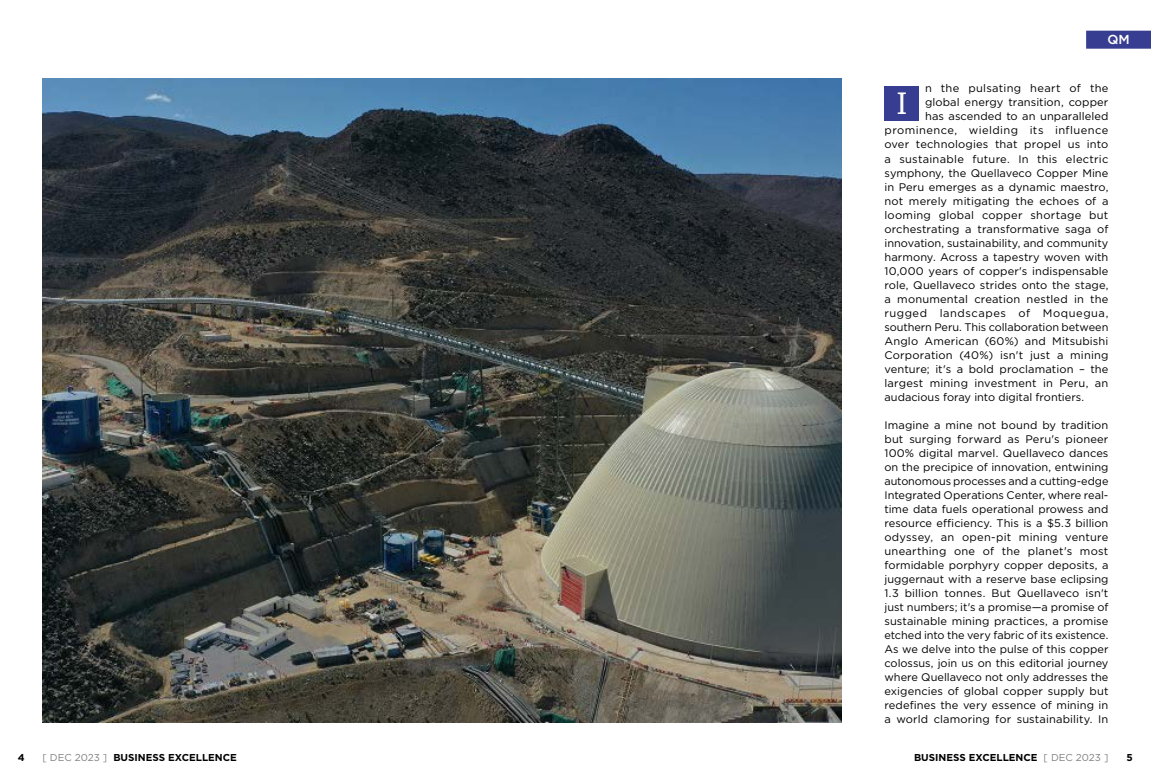
<style>
.page{position:relative;width:1151px;height:783px;background:#fff}
.page>*{position:absolute;margin:0;border:0;box-sizing:border-box;transform-origin:0 0}
.Drop_cap{font:32px "Charter";color:#fff}
.Header_folio{font:500 13px "Gotham";color:#fff}
.Body_first_para{font:11px/14px "Gotham";letter-spacing:.01em;color:#000;text-align:justify}
.Body_first_para-2{font:11px "Gotham";letter-spacing:.04em;color:#000}
.Body_first_para-3{font:11px "Gotham";letter-spacing:.05em;color:#000}
.Body_first_para-4{font:11px "Gotham";letter-spacing:.03em;color:#000}
.t1{font:700 10px "Gotham";color:#000}
.s1{font-weight:400;color:#808080}
</style>
<div class="page">
<img style="left:43px;top:78px;width:799px;height:644px">
<div style="left:884px;top:85px;width:35px;height:35px;background:#373d91"></div>
<div style="left:1086px;top:31px;width:65px;height:18px;background:#373d91"></div>
<p class="Header_folio" style="left:1108px;top:31px;width:24px">QM</p>
<p class="Body_first_para-4" style="left:925px;top:81px;width:185px">n the pulsating heart of the</p>
<p class="Body_first_para" style="left:925px;top:95px;width:185px">global energy transition, copper</p>
<p class="Body_first_para" style="left:925px;top:109px;width:185px">has ascended to an unparalleled</p>
<p class="Body_first_para-2" style="left:884px;top:123px;width:225px">prominence, wielding its influence</p>
<p class="Body_first_para" style="left:884px;top:137px;width:225px">over technologies that propel us into</p>
<p class="Body_first_para" style="left:884px;top:151px;width:225px">a sustainable future. In this electric</p>
<p class="Body_first_para" style="left:884px;top:165px;width:225px">symphony, the Quellaveco Copper Mine</p>
<p class="Body_first_para" style="left:884px;top:179px;width:225px">in Peru emerges as a dynamic maestro,</p>
<p class="Body_first_para" style="left:884px;top:193px;width:225px">not merely mitigating the echoes of a</p>
<p class="Body_first_para" style="left:884px;top:207px;width:225px">looming global copper shortage but</p>
<p class="Body_first_para" style="left:884px;top:221px;width:225px">orchestrating a transformative saga of</p>
<p class="Body_first_para" style="left:884px;top:235px;width:225px">innovation, sustainability, and community</p>
<p class="Body_first_para" style="left:884px;top:249px;width:225px">harmony. Across a tapestry woven with</p>
<p class="Body_first_para" style="left:884px;top:263px;width:225px">10,000 years of copper's indispensable</p>
<p class="Body_first_para" style="left:884px;top:277px;width:225px">role, Quellaveco strides onto the stage,</p>
<p class="Body_first_para" style="left:884px;top:291px;width:225px">a monumental creation nestled in the</p>
<p class="Body_first_para-3" style="left:884px;top:305px;width:225px">rugged landscapes of Moquegua,</p>
<p class="Body_first_para" style="left:884px;top:319px;width:225px">southern Peru. This collaboration between</p>
<p class="Body_first_para" style="left:884px;top:333px;width:225px">Anglo American (60%) and Mitsubishi</p>
<p class="Body_first_para" style="left:884px;top:347px;width:225px">Corporation (40%) isn't just a mining</p>
<p class="Body_first_para" style="left:884px;top:361px;width:225px">venture; it's a bold proclamation – the</p>
<p class="Body_first_para" style="left:884px;top:375px;width:225px">largest mining investment in Peru, an</p>
<p class="Body_first_para" style="left:884px;top:389px;width:201px">audacious foray into digital frontiers.</p>
<p class="Body_first_para" style="left:884px;top:417px;width:225px">Imagine a mine not bound by tradition but surging forward as Peru's pioneer 100% digital marvel. Quellaveco dances on the precipice of innovation, entwining autonomous processes and a cutting-edge Integrated Operations Center, where real&shy;time data fuels operational prowess and resource efficiency. This is a $5.3 billion odyssey, an open-pit mining venture unearthing one of the planet's most formidable porphyry copper deposits, a juggernaut with a reserve base eclipsing 1.3 billion tonnes. But Quellaveco isn't just numbers; it's a promise—a promise of sustainable mining practices, a promise etched into the very fabric of its existence.</p>
<p class="Body_first_para" style="left:884px;top:641px;width:225px">As we delve into the pulse of this copper colossus, join us on this editorial journey where Quellaveco not only addresses the exigencies of global copper supply but redefines the very essence of mining in a world clamoring for sustainability. In</p>
<p class="Drop_cap" style="left:897px;top:83px;width:12px">I</p>
<p class="t1" style="left:18px;top:750px;width:8px">4</p>
<p class="t1" style="left:43px;top:750px;width:196px"><span class="s1">[ DEC 2023 ]</span> BUSINESS EXCELLENCE</p>
<p class="t1" style="left:914px;top:750px;width:196px">BUSINESS EXCELLENCE <span class="s1">[ DEC 2023 ]</span></p>
<p class="t1" style="left:1126px;top:750px;width:8px">5</p>
</div>
